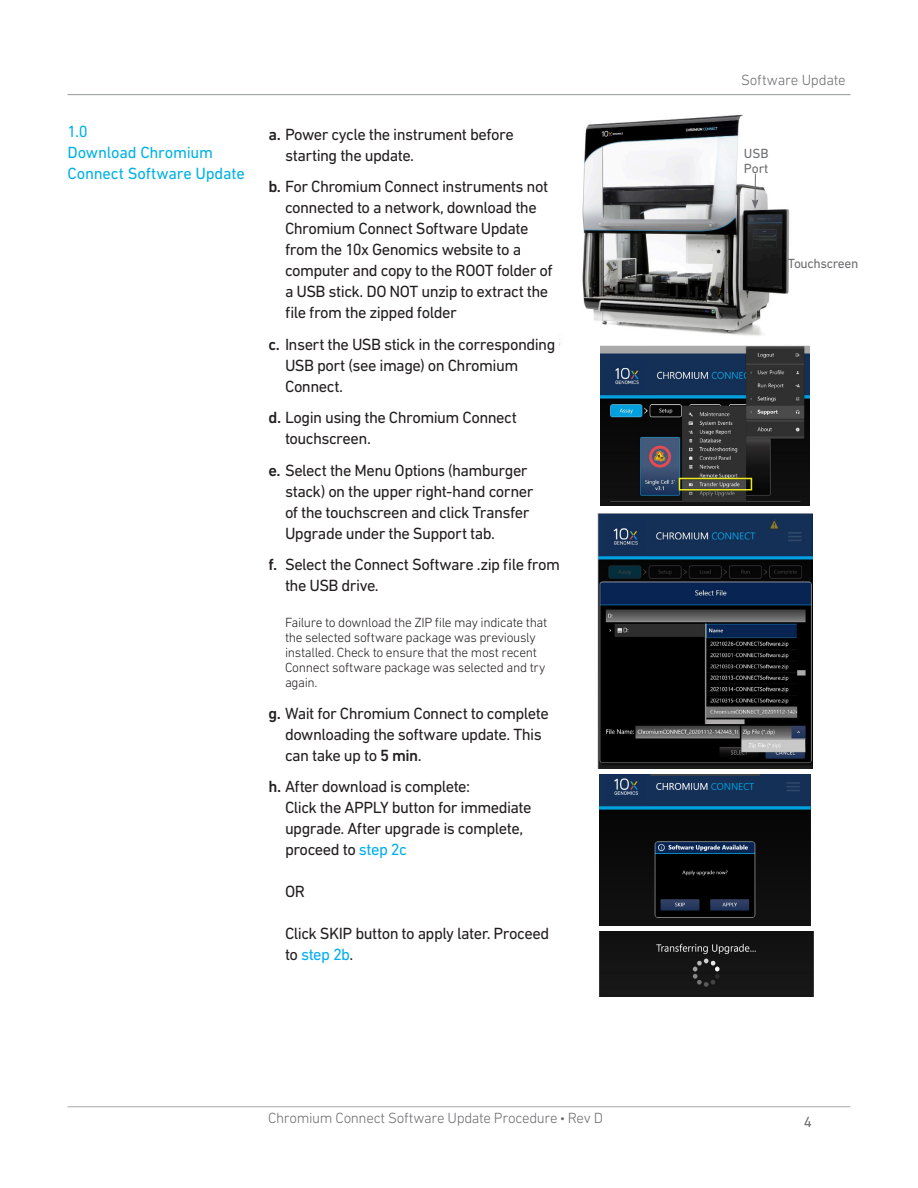
<style>
.page{position:relative;width:918px;height:1188px;background:#fff}
.page>*{position:absolute;margin:0;border:0;box-sizing:border-box;transform-origin:0 0}
.t1{font:16.5px/21px "DIN Next LT Pro";letter-spacing:-.03em;color:#231f20}
.Sub_Section_Header{font:16.5px/21px "DIN Next LT Pro";letter-spacing:-.01em;color:#00b1e5}
.Eyebrow{font:300 15px "DIN Next LT Pro";letter-spacing:-.02em;color:#6c6d70}
.t2{font:15px "DIN Next LT Pro";color:#6c6d70}
.t3{font:300 13.5px/15px "DIN Next LT Pro";letter-spacing:-.025em;color:#231f20}
.t4{font:13.5px/15px "DIN Next LT Pro";letter-spacing:-.025em;color:#6c6d70}
.s1{font-weight:500}
.s2{color:#00aeef}
.s3{font-family:"Arial";font-weight:400;font-size:12px}
</style>
<div class="page">
<hr style="left:68px;top:1106px;width:782px;height:1px;background:#a8a9ad">
<hr style="left:68px;top:94px;width:782px;height:1px;background:#939598">
<img style="left:560px;top:114px;width:230px;height:230px">
<svg style="left:752px;top:174px;width:7px;height:35px"></svg>
<img style="left:600px;top:345px;width:210px;height:160px">
<div style="left:679px;top:478px;width:73px;height:12px;border:2px solid #ebe81f"></div>
<img style="left:597px;top:514px;width:216px;height:255px">
<div style="left:599px;top:931px;width:214px;height:66px;background:#141414"></div>
<img style="left:599px;top:775px;width:212px;height:151px">
<p class="Sub_Section_Header" style="left:68px;top:121px;width:179px">1.0<br>Download Chromium<br>Connect Software Update</p>
<p class="t1" style="left:285px;top:124px;width:230px;text-indent:-16px"><span class="s1">a.</span> Power cycle the instrument before starting the update.</p>
<p class="t1" style="left:285px;top:176px;width:269px;text-indent:-16px"><span class="s1">b.</span> For Chromium Connect instruments not connected to a network, download the Chromium Connect Software Update from the 10x Genomics website to a computer and copy to the ROOT folder of a USB stick. DO NOT unzip to extract the file from the zipped folder</p>
<p class="t1" style="left:285px;top:334px;width:272px;text-indent:-16px"><span class="s1">c.</span> Insert the USB stick in the corresponding<br>USB port (see image) on Chromium<br>Connect.</p>
<p class="t1" style="left:285px;top:407px;width:233px;text-indent:-16px"><span class="s1">d.</span> Login using the Chromium Connect touchscreen.</p>
<p class="t1" style="left:285px;top:460px;width:250px;text-indent:-16px"><span class="s1">e.</span> Select the Menu Options (hamburger stack) on the upper right-hand corner of the touchscreen and click Transfer Upgrade under the Support tab.</p>
<p class="t1" style="left:285px;top:554px;width:277px;text-indent:-16px"><span class="s1">f.</span> Select the Connect Software .zip file from the USB drive.</p>
<p class="t3" style="left:285px;top:615px;width:264px">Failure to download the ZIP file may indicate that the selected software package was previously installed. Check to ensure that the most recent Connect software package was selected and try again.</p>
<p class="t1" style="left:285px;top:703px;width:265px;text-indent:-16px"><span class="s1">g.</span> Wait for Chromium Connect to complete downloading the software update. This can take up to <span class="s1">5 min</span>.</p>
<p class="t1" style="left:285px;top:776px;width:248px;text-indent:-16px"><span class="s1">h.</span> After download is complete:<br>Click the APPLY button for immediate upgrade. After upgrade is complete, proceed to <span class="s2">step 2c</span></p>
<p class="t1" style="left:285px;top:881px;width:21px">OR</p>
<p class="t1" style="left:285px;top:923px;width:266px">Click SKIP button to apply later. Proceed to <span class="s2">step 2b</span>.</p>
<p class="Eyebrow" style="left:741px;top:71px;width:106px">Software Update</p>
<p class="t4" style="left:744px;top:146px;width:26px">USB<br>Port</p>
<p class="t4" style="left:788px;top:256px;width:72px">Touchscreen</p>
<p class="Eyebrow" style="left:268px;top:1110px;width:336px">Chromium Connect Software Update Procedure <span class="s3">•</span> Rev D</p>
<p class="t2" style="left:804px;top:1114px;width:10px">4</p>
</div>
